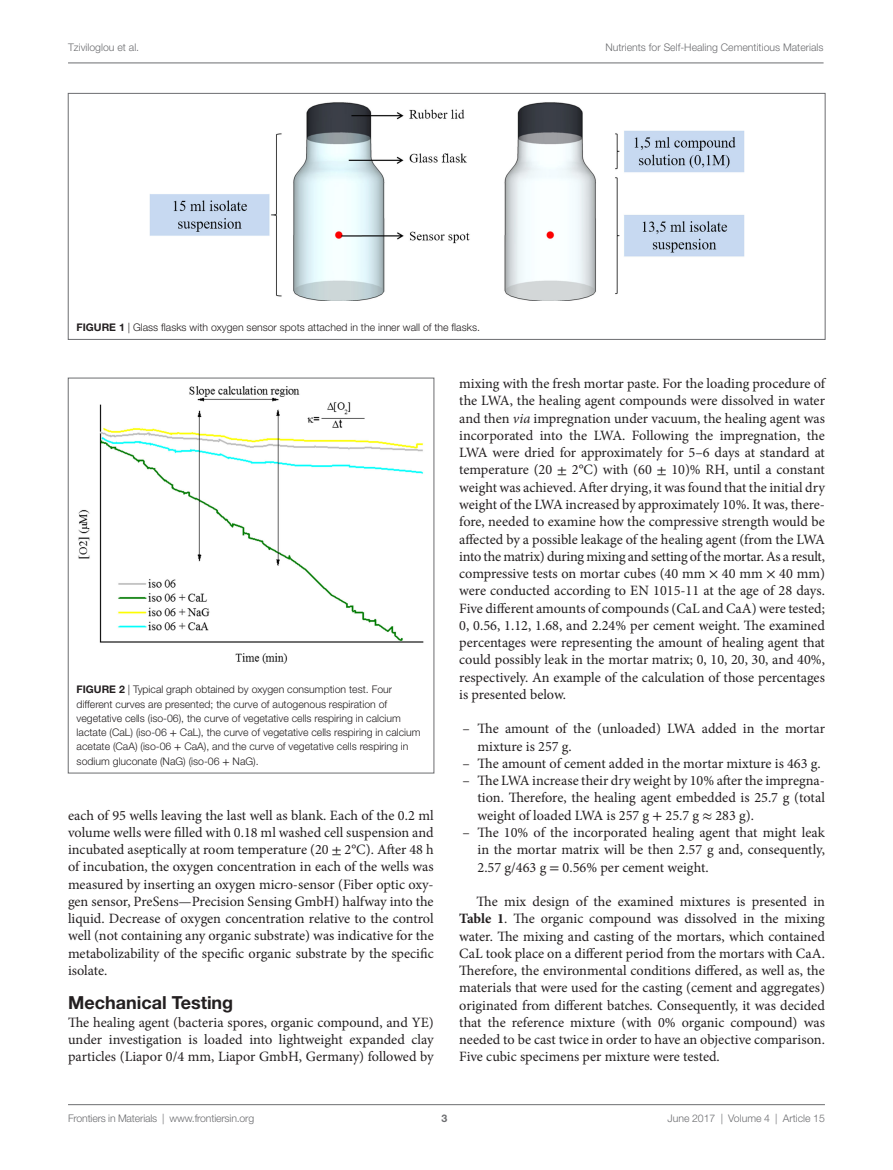
<style>
.page{position:relative;width:893px;height:1170px;background:#fff}
.page>*{position:absolute;margin:0;border:0;box-sizing:border-box;transform-origin:0 0}
.t1{font:700 18px "Helvetica Neue LT Std";color:#231f20}
.t2{font:14.25px/17.2px "Minion Pro";color:#231f20;text-align:justify}
.t3{font:300 10.5px/14.2px "Helvetica Neue LT Std";color:#231f20}
.t4{font:300 10.5px "Helvetica Neue LT Std";color:#6c6d70}
.t5{font:700 10.5px "Helvetica Neue LT Std";color:#6c6d70}
.s1{font-weight:700}
.s2{font-family:"STIX General";font-weight:400}
.s3{font-family:"STIX General"}
.s4{font-style:italic}
</style>
<div class="page">
<img style="left:78px;top:386px;width:346px;height:277px">
<img style="left:149px;top:102px;width:595px;height:199px">
<div style="left:68px;top:93px;width:757px;height:246px;border:1px solid #6c6d70"></div>
<hr style="left:68px;top:1104px;width:757px;height:1px;background:#6c6d70">
<hr style="left:68px;top:63px;width:755px;height:1px;background:#6c6d70">
<p class="t4" style="left:68px;top:41px;width:73px">Tziviloglou et al.</p>
<p class="t4" style="left:605px;top:41px;width:220px">Nutrients for Self-Healing Cementitious Materials</p>
<p class="t3" style="left:77px;top:320px;width:405px"><span class="s1">FIG URE 1</span> | Glass flasks with oxygen sensor spots attached in the inner wall of the flasks.</p>
<p class="t3" style="left:77px;top:682px;width:345px"><span class="s1">FIG URE 2</span> | Typical graph obtained by oxygen consumption test. Four different curves are presented; the curve of autogenous respiration of vegetative cells (iso-06), the curve of vegetative cells respiring in calcium lactate (CaL) (iso-06 <span class="s2">+</span> CaL), the curve of vegetative cells respiring in calcium acetate (CaA) (iso-06 <span class="s2">+</span> CaA), and the curve of vegetative cells respiring in sodium gluconate (NaG) (iso-06 <span class="s2">+</span> NaG).</p>
<p class="t2" style="left:68px;top:806px;width:367px">each of 95 wells leaving the last well as blank. Each of the 0.2 ml volume wells were filled with 0.18 ml washed cell suspension and incubated aseptically at room temperature (20 <span class="s3">±</span> 2°C). After 48 h of incubation, the oxygen concentration in each of the wells was measured by inserting an oxygen micro-sensor (Fiber optic oxy&shy;gen sensor, PreSens—Precision Sensing GmbH) halfway into the liquid. Decrease of oxygen concentration relative to the control well (not containing any organic substrate) was indicative for the metabolizability of the specific organic substrate by the specific isolate.</p>
<p class="t1" style="left:68px;top:991px;width:167px">Mechanical Testing</p>
<p class="t2" style="left:68px;top:1013px;width:367px">The healing agent (bacteria spores, organic compound, and YE) under investigation is loaded into lightweight expanded clay particles (Liapor 0/4 mm, Liapor GmbH, Germany) followed by</p>
<p class="t2" style="left:459px;top:375px;width:367px">mixing with the fresh mortar paste. For the loading procedure of the LWA, the healing agent compounds were dissolved in water and then <span class="s4">via</span> impregnation under vacuum, the healing agent was incorporated into the LWA. Following the impregnation, the LWA were dried for approximately for 5–6 days at standard at temperature (20 <span class="s3">±</span> 2°C) with (60 <span class="s3">±</span> 10)% RH, until a constant weight was achieved. After drying, it was found that the initial dry weight of the LWA increased by approximately 10%. It was, there&shy;fore, needed to examine how the compressive strength would be affected by a possible leakage of the healing agent (from the LWA into the matrix) during mixing and setting of the mortar. As a result, compressive tests on mortar cubes (40 mm <span class="s3">×</span> 40 mm <span class="s3">×</span> 40 mm) were conducted according to EN 1015-11 at the age of 28 days.<br>Five different amounts of compounds (CaL and CaA) were tested; 0, 0.56, 1.12, 1.68, and 2.24% per cement weight. The examined percentages were representing the amount of healing agent that could possibly leak in the mortar matrix; 0, 10, 20, 30, and 40%, respectively. An example of the calculation of those percentages is presented below.</p>
<p class="t2" style="left:478px;top:720px;width:349px;text-indent:-15px">– The amount of the (unloaded) LWA added in the mortar mixture is 257 g.</p>
<p class="t2" style="left:462px;top:754px;width:360px">– The amount of cement added in the mortar mixture is 463 g.</p>
<p class="t2" style="left:478px;top:772px;width:349px;text-indent:-15px">– The LWA increase their dry weight by 10% after the impregna&shy;tion. Therefore, the healing agent embedded is 25.7 g (total weight of loaded LWA is 257 g <span class="s3">+</span> 25.7 g <span class="s3">≈</span> 283 g).</p>
<p class="t2" style="left:478px;top:823px;width:349px;text-indent:-15px">– The 10% of the incorporated healing agent that might leak in the mortar matrix will be then 2.57 g and, consequently, 2.57 g/463 g <span class="s3">=</span> 0.56% per cement weight.</p>
<p class="t2" style="left:459px;top:892px;width:367px;text-indent:17px">The mix design of the examined mixtures is presented in <span class="s1">Table 1</span>. The organic compound was dissolved in the mixing water. The mixing and casting of the mortars, which contained CaL took place on a different period from the mortars with CaA.<br>Therefore, the environmental conditions differed, as well as, the materials that were used for the casting (cement and aggregates) originated from different batches. Consequently, it was decided that the reference mixture (with 0% organic compound) was needed to be cast twice in order to have an objective comparison.<br>Five cubic specimens per mixture were tested.</p>
<p class="t4" style="left:68px;top:1111px;width:188px">Frontiers in Materials | www.frontiersin.org</p>
<p class="t4" style="left:667px;top:1111px;width:159px">June 2017 | Volume 4 | Article 15</p>
<p class="t5" style="left:441px;top:1111px;width:7px">3</p>
</div>
